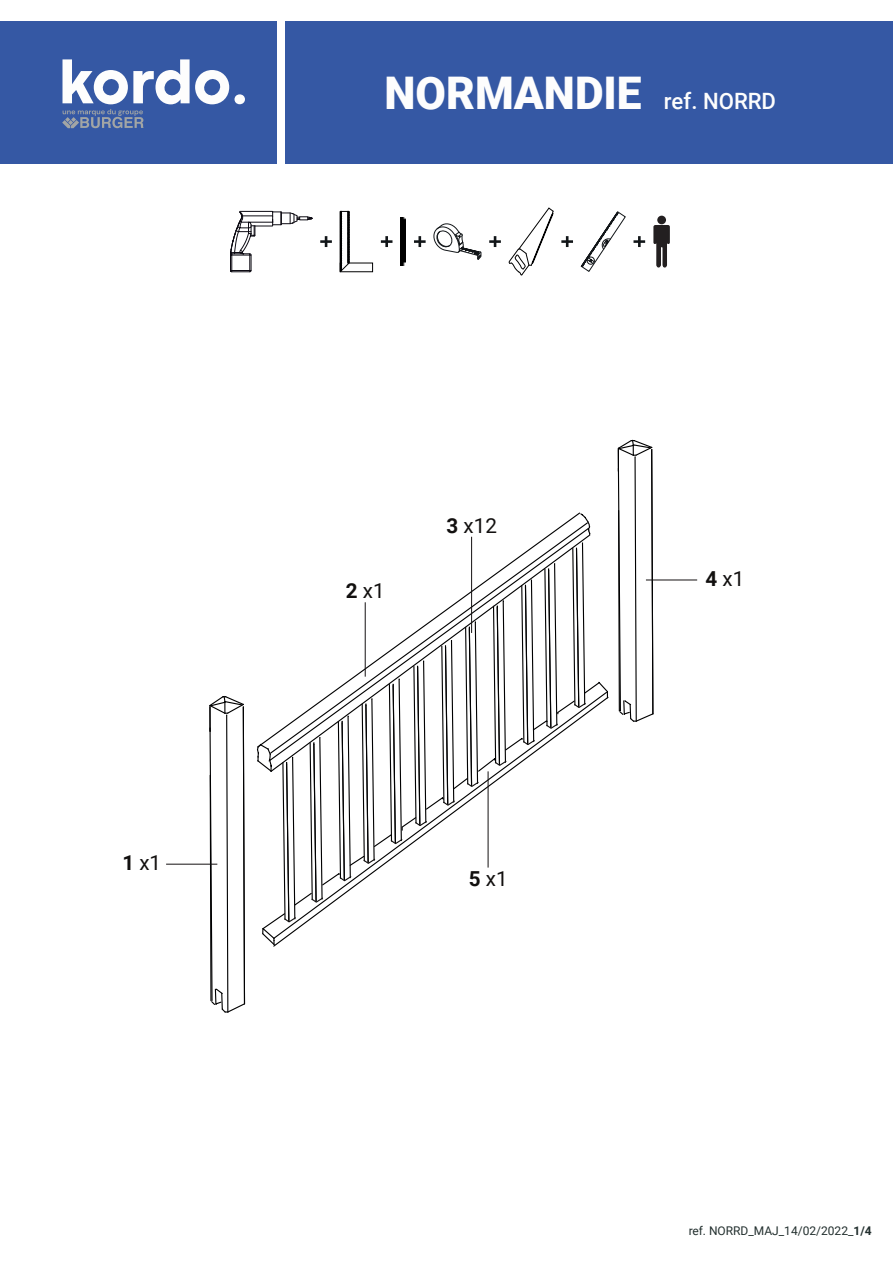
<style>
.page{position:relative;width:893px;height:1263px;background:#fff}
.page>*{position:absolute;margin:0;border:0;box-sizing:border-box;transform-origin:0 0}
.t1{font:900 45px "Roboto";color:#fdfdfd}
.t2{font:20.7px "Roboto";color:#12100f}
.t3{font:12px "Roboto";color:#222f2e}
.s1{font-weight:700}
.s2{font-weight:500;font-size:22.5px}
</style>
<div class="page">
<div style="left:285px;top:21px;width:608px;height:142px;background:#3558a4"></div>
<div style="left:0;top:21px;width:276px;height:142px;background:#3558a4"></div>
<div style="left:234px;top:94px;width:11px;height:10px;background:#fdfdfd;border-radius:50%"></div>
<svg style="left:62px;top:59px;width:167px;height:69px"></svg>
<hr style="left:646px;top:580px;width:51px;height:1px;background:#151112">
<svg style="left:166px;top:207px;width:504px;height:806px"></svg>
<div style="left:657px;top:216px;width:9px;height:8px;background:#231f20;border-radius:50%"></div>
<h2 class="t2" style="left:122px;top:848px;width:40px"><span class="s1">1</span> x1</h2>
<h1 class="t1" style="left:385px;top:62px;width:393px">NORMANDIE <span class="s2">ref. NORRD</span></h1>
<h2 class="t2" style="left:346px;top:576px;width:40px"><span class="s1">2</span> x1</h2>
<h2 class="t2" style="left:447px;top:511px;width:52px"><span class="s1">3</span> x12</h2>
<h2 class="t2" style="left:469px;top:864px;width:40px"><span class="s1">5</span> x1</h2>
<h2 class="t2" style="left:706px;top:564px;width:40px"><span class="s1">4</span> x1</h2>
<p class="t3" style="left:689px;top:1222px;width:185px">ref. NORRD_MAJ_14/02/2022_<span class="s1">1/4</span></p>
</div>
